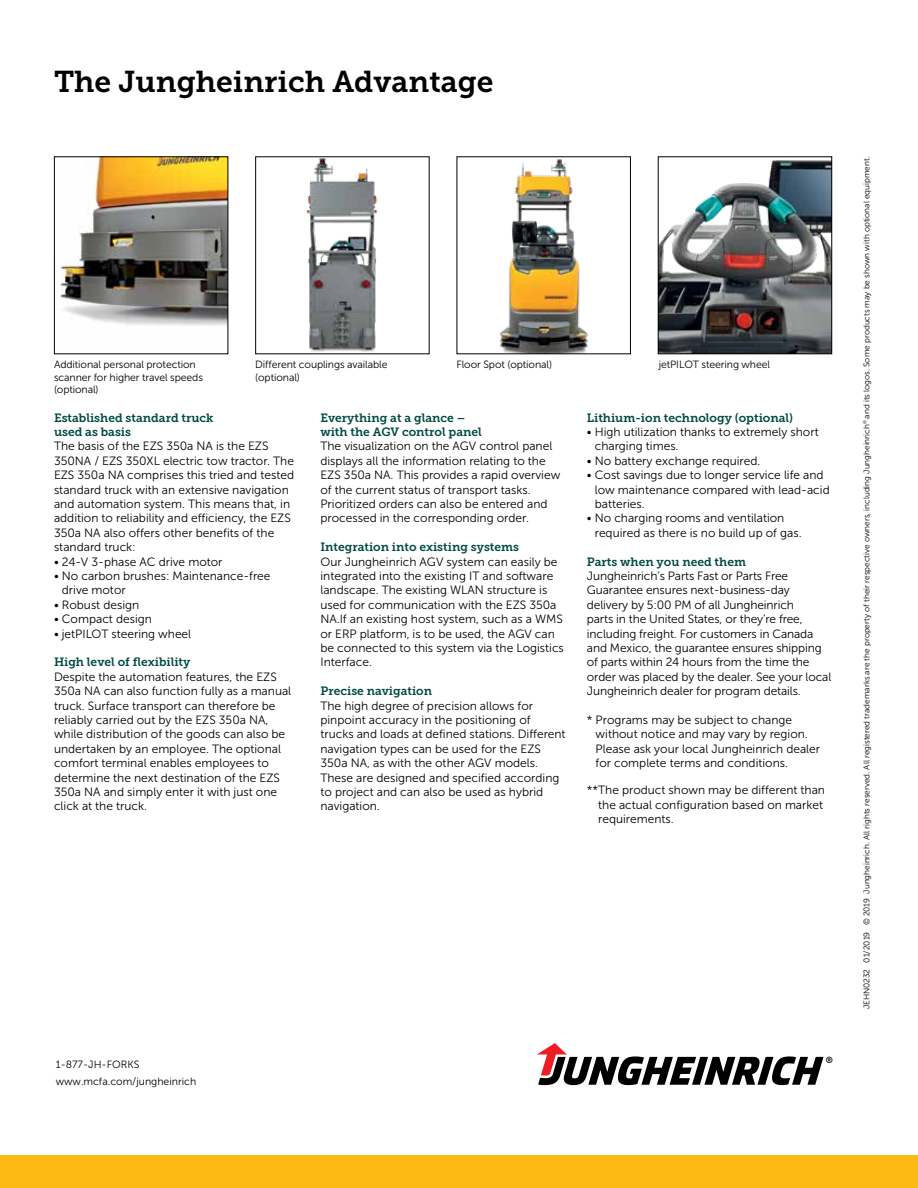
<style>
.page{position:relative;width:918px;height:1188px;background:#fff}
.page>*{position:absolute;margin:0;border:0;box-sizing:border-box;transform-origin:0 0}
.t1{font:30px "Museo Slab 700";color:#000}
.t2{font:12px/14.4px "Museo Sans 300";color:#000}
.t3{font:12px/14.4px "Museo Slab 700";color:#004b41}
.t4{font:10.5px/12.6px "Museo Sans 300";letter-spacing:-.01em;color:#000}
.t5{font:8.85px "Museo Sans 700";color:#000}
.t6{font:8.25px "Museo Sans 300";color:#000}
</style>
<div class="page">
<div style="left:0;top:1155px;width:918px;height:33px;background:#fdb913"></div>
<svg style="left:537px;top:1043px;width:287px;height:42px"></svg>
<img style="left:60px;top:158px;width:166px;height:168px">
<div style="left:54px;top:156px;width:174px;height:198px;border:1px solid #000"></div>
<img style="left:500px;top:159px;width:88px;height:193px">
<div style="left:457px;top:156px;width:174px;height:198px;border:1px solid #000"></div>
<img style="left:660px;top:160px;width:170px;height:192px">
<div style="left:658px;top:156px;width:174px;height:198px;border:1px solid #000"></div>
<img style="left:306px;top:158px;width:72px;height:194px">
<h1 class="t1" style="left:54px;top:64px;width:441px">The Jungheinrich Advantage</h1>
<p class="t4" style="left:54px;top:358px;width:151px">Additional personal protection scanner for higher travel speeds (optional)</p>
<p class="t4" style="left:255px;top:358px;width:134px">Different couplings available (optional)</p>
<p class="t4" style="left:457px;top:358px;width:97px">Floor Spot (optional)</p>
<p class="t4" style="left:659px;top:358px;width:113px">jetPILOT steering wheel</p>
<p class="t3" style="left:54px;top:410px;width:161px">Established standard truck used as basis</p>
<p class="t2" style="left:54px;top:439px;width:242px">The basis of the EZS 350a NA is the EZS 350NA / EZS 350XL electric tow tractor. The EZS 350a NA comprises this tried and tested standard truck with an extensive navigation and automation system. This means that, in addition to reliability and efficiency, the EZS 350a NA also offers other benefits of the standard truck:</p>
<p class="t2" style="left:54px;top:554px;width:170px">• 24-V 3-phase AC drive motor</p>
<p class="t2" style="left:62px;top:569px;width:210px;text-indent:-8px">• No carbon brushes: Maintenance-free drive motor</p>
<p class="t2" style="left:54px;top:598px;width:87px">• Robust design</p>
<p class="t2" style="left:54px;top:612px;width:99px">• Compact design</p>
<p class="t2" style="left:54px;top:626px;width:139px">• jetPILOT steering wheel</p>
<p class="t3" style="left:54px;top:655px;width:138px">High level of flexibility</p>
<p class="t2" style="left:54px;top:670px;width:239px">Despite the automation features, the EZS 350a NA can also function fully as a manual truck. Surface transport can therefore be reliably carried out by the EZS 350a NA, while distribution of the goods can also be undertaken by an employee. The optional comfort terminal enables employees to determine the next destination of the EZS 350a NA and simply enter it with just one click at the truck.</p>
<p class="t3" style="left:320px;top:410px;width:163px">Everything at a glance – with the AGV control panel</p>
<p class="t2" style="left:320px;top:439px;width:241px">The visualization on the AGV control panel displays all the information relating to the EZS 350a NA. This provides a rapid overview of the current status of transport tasks.<br>Prioritized orders can also be entered and processed in the corresponding order.</p>
<p class="t3" style="left:320px;top:540px;width:200px">Integration into existing systems</p>
<p class="t2" style="left:320px;top:554px;width:245px">Our Jungheinrich AGV system can easily be integrated into the existing IT and software landscape. The existing WLAN structure is used for communication with the EZS 350a NA.If an existing host system, such as a WMS or ERP platform, is to be used, the AGV can be connected to this system via the Logistics Interface.</p>
<p class="t3" style="left:320px;top:684px;width:113px">Precise navigation</p>
<p class="t2" style="left:320px;top:698px;width:247px">The high degree of precision allows for pinpoint accuracy in the positioning of trucks and loads at defined stations. Different navigation types can be used for the EZS 350a NA, as with the other AGV models.<br>These are designed and specified according to project and can also be used as hybrid navigation.</p>
<p class="t3" style="left:587px;top:410px;width:208px">Lithium-ion technology (optional)</p>
<p class="t2" style="left:595px;top:425px;width:225px;text-indent:-8px">• High utilization thanks to extremely short charging times.</p>
<p class="t2" style="left:587px;top:454px;width:175px">• No battery exchange required.</p>
<p class="t2" style="left:595px;top:468px;width:236px;text-indent:-8px">• Cost savings due to longer service life and low maintenance compared with lead-acid batteries.</p>
<p class="t2" style="left:595px;top:511px;width:208px;text-indent:-8px">• No charging rooms and ventilation required as there is no build up of gas.</p>
<p class="t3" style="left:587px;top:554px;width:161px">Parts when you need them</p>
<p class="t2" style="left:587px;top:569px;width:246px">Jungheinrich’s Parts Fast or Parts Free Guarantee ensures next-business-day delivery by 5:00 PM of all Jungheinrich<br>parts in the United States, or they’re free, including freight. For customers in Canada and Mexico, the guarantee ensures shipping of parts within 24 hours from the time the order was placed by the dealer. See your local Jungheinrich dealer for program details.</p>
<p class="t2" style="left:596px;top:713px;width:226px;text-indent:-9px">* Programs may be subject to change without notice and may vary by region.<br>Please ask your local Jungheinrich dealer for complete terms and conditions.</p>
<p class="t2" style="left:598px;top:783px;width:228px;text-indent:-11px">**The product shown may be different than the actual configuration based on market requirements.</p>
<p class="t4" style="left:56px;top:1057px;width:142px;line-height:16.5px">1-877-JH-FORKS www.mcfa.com/jungheinrich</p>
<p class="t5" style="left:826px;top:1055px;width:9px">®</p>
<p class="t6" style="left:862px;top:1009px;width:855px;rotate:-90deg">JEHN0232 01/2019 © 2019 Jungheinrich. All rights reserved. All registered trademarks are the property of their respective owners, including Jungheinrich<sup>®</sup> and its logos. Some products may be shown with optional equipment.</p>
</div>
